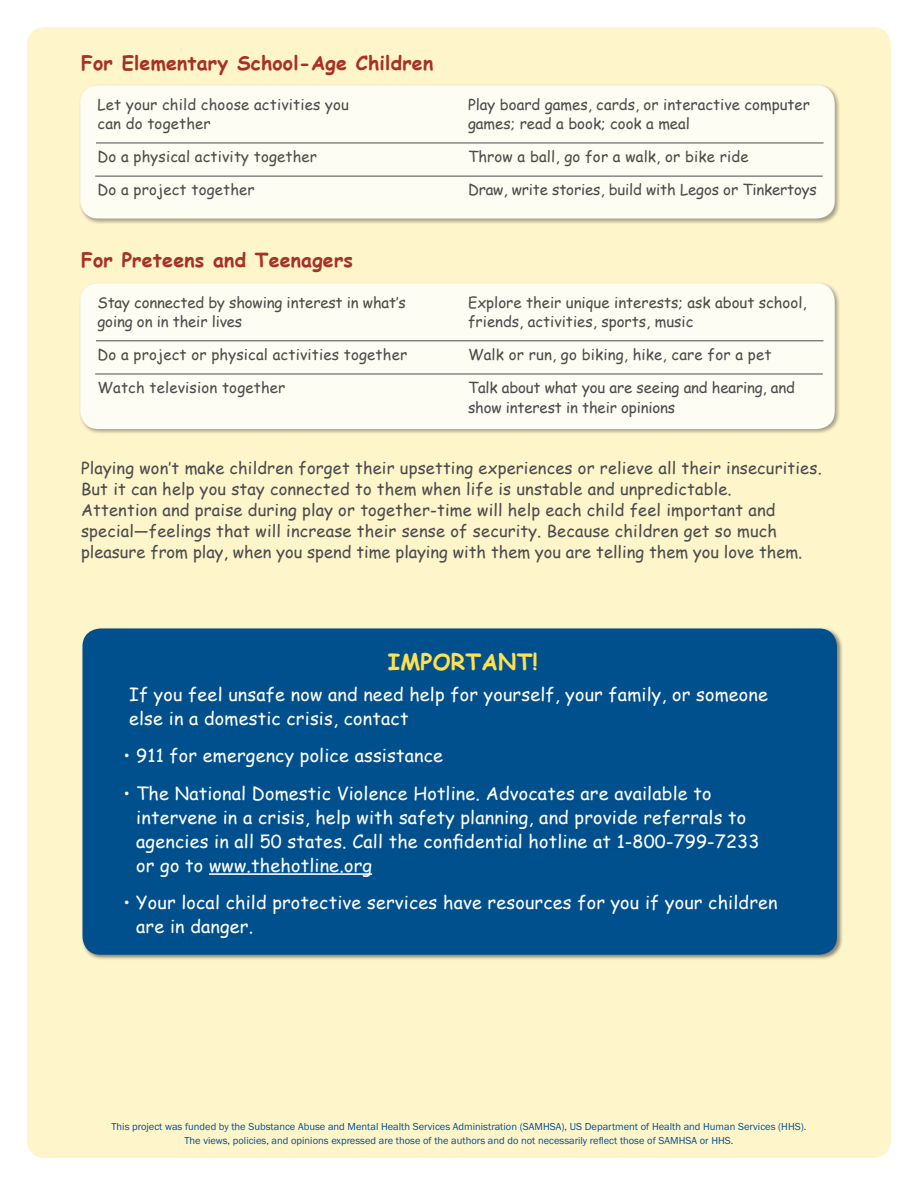
<style>
.page{position:relative;width:918px;height:1188px;background:#fff}
.page>*{position:absolute;margin:0;border:0;box-sizing:border-box;transform-origin:0 0}
.Sub_Header_2013{font:700 22.5px "Comic Sans MS";letter-spacing:.01em;color:#ffe04e}
.Sub-Head_Final_2013{font:700 19.5px "Comic Sans MS";letter-spacing:.01em;color:#a93025}
.Sub_Header_2013-2{font:18px/24px "Comic Sans MS";letter-spacing:.01em;color:#fff}
.Body_Copy_Jan_2013{font:16.5px/21px "Comic Sans MS";letter-spacing:.01em;color:#4b4c4d}
.Body_Copy_Jan_2013-2{font:15px/19.5px "Comic Sans MS";color:#4b4c4d}
.t1{font:10.5px/13.5px "Franklin Got T";color:#00508e;text-align:center}
</style>
<div class="page">
<div style="left:27px;top:27px;width:864px;height:1131px;background:#fef5cb;border-radius:18px"></div>
<div style="left:79px;top:84px;width:762px;height:140px;background:#231f20;opacity:.48"></div>
<div style="left:80px;top:85px;width:755px;height:133px;background:#fefdf4;border-radius:18px"></div>
<hr style="left:96px;top:143px;width:728px;height:1px;background:#4b4c4d">
<hr style="left:95px;top:176px;width:728px;height:1px;background:#4b4c4d">
<div style="left:79px;top:282px;width:762px;height:153px;background:#231f20;opacity:.48"></div>
<div style="left:80px;top:283px;width:755px;height:146px;background:#fefdf4;border-radius:18px"></div>
<hr style="left:96px;top:340px;width:728px;height:1px;background:#4b4c4d">
<hr style="left:95px;top:374px;width:728px;height:1px;background:#4b4c4d">
<div style="left:81px;top:627px;width:762px;height:334px;background:#231f20;opacity:.52"></div>
<div style="left:83px;top:628px;width:754px;height:327px;background:#00508e;border-radius:18px"></div>
<hr style="left:209px;top:873px;width:163px;height:2px;background:#fff">
<p class="Sub-Head_Final_2013" style="left:81px;top:48px;width:354px">For Elementary School-Age Children</p>
<p class="Body_Copy_Jan_2013-2" style="left:98px;top:94px;width:253px">Let your child choose activities you can do together</p>
<p class="Body_Copy_Jan_2013-2" style="left:98px;top:147px;width:221px">Do a physical activity together</p>
<p class="Body_Copy_Jan_2013-2" style="left:98px;top:180px;width:159px">Do a project together</p>
<p class="Sub-Head_Final_2013" style="left:81px;top:246px;width:274px">For Preteens and Teenagers</p>
<p class="Body_Copy_Jan_2013-2" style="left:98px;top:292px;width:310px">Stay connected by showing interest in what’s going on in their lives</p>
<p class="Body_Copy_Jan_2013-2" style="left:98px;top:345px;width:311px">Do a project or physical activities together</p>
<p class="Body_Copy_Jan_2013-2" style="left:98px;top:378px;width:189px">Watch television together</p>
<p class="Body_Copy_Jan_2013-2" style="left:468px;top:94px;width:343px">Play board games, cards, or interactive computer games; read a book; cook a meal</p>
<p class="Body_Copy_Jan_2013-2" style="left:468px;top:147px;width:282px">Throw a ball, go for a walk, or bike ride</p>
<p class="Body_Copy_Jan_2013-2" style="left:468px;top:180px;width:350px">Draw, write stories, build with Legos or Tinkertoys</p>
<p class="Body_Copy_Jan_2013-2" style="left:468px;top:292px;width:340px">Explore their unique interests; ask about school, friends, activities, sports, music</p>
<p class="Body_Copy_Jan_2013-2" style="left:468px;top:345px;width:305px">Walk or run, go biking, hike, care for a pet</p>
<p class="Body_Copy_Jan_2013-2" style="left:468px;top:378px;width:329px">Talk about what you are seeing and hearing, and show interest in their opinions</p>
<p class="Body_Copy_Jan_2013" style="left:81px;top:457px;width:742px">Playing won’t make children forget their upsetting experiences or relieve all their insecurities.<br>But it can help you stay connected to them when life is unstable and unpredictable.<br>Attention and praise during play or together-time will help each child feel important and special—feelings that will increase their sense of security. Because children get so much pleasure from play, when you spend time playing with them you are telling them you love them.</p>
<p class="Sub_Header_2013" style="left:388px;top:645px;width:151px">IMPORTANT!</p>
<p class="Sub_Header_2013-2" style="left:129px;top:682px;width:641px">If you feel unsafe now and need help for yourself, your family, or someone else in a domestic crisis, contact</p>
<p class="Sub_Header_2013-2" style="left:124px;top:743px;width:321px">• 911 for emergency police assistance</p>
<p class="Sub_Header_2013-2" style="left:136px;top:781px;width:625px;text-indent:-13px">• The National Domestic Violence Hotline. Advocates are available to intervene in a crisis, help with safety planning, and provide referrals to agencies in all 50 states. Call the confidential hotline at 1-800-799-7233 or go to www.thehotline.org</p>
<p class="Sub_Header_2013-2" style="left:136px;top:890px;width:643px;text-indent:-13px">• Your local child protective services have resources for you if your children are in danger.</p>
<p class="t1" style="left:112px;top:1120px;width:696px">This project was funded by the Substance Abuse and Mental Health Services Administration (SAMHSA), US Department of Health and Human Services (HHS).<br>The views, policies, and opinions expressed are those of the authors and do not necessarily reflect those of SAMHSA or HHS.</p>
</div>
